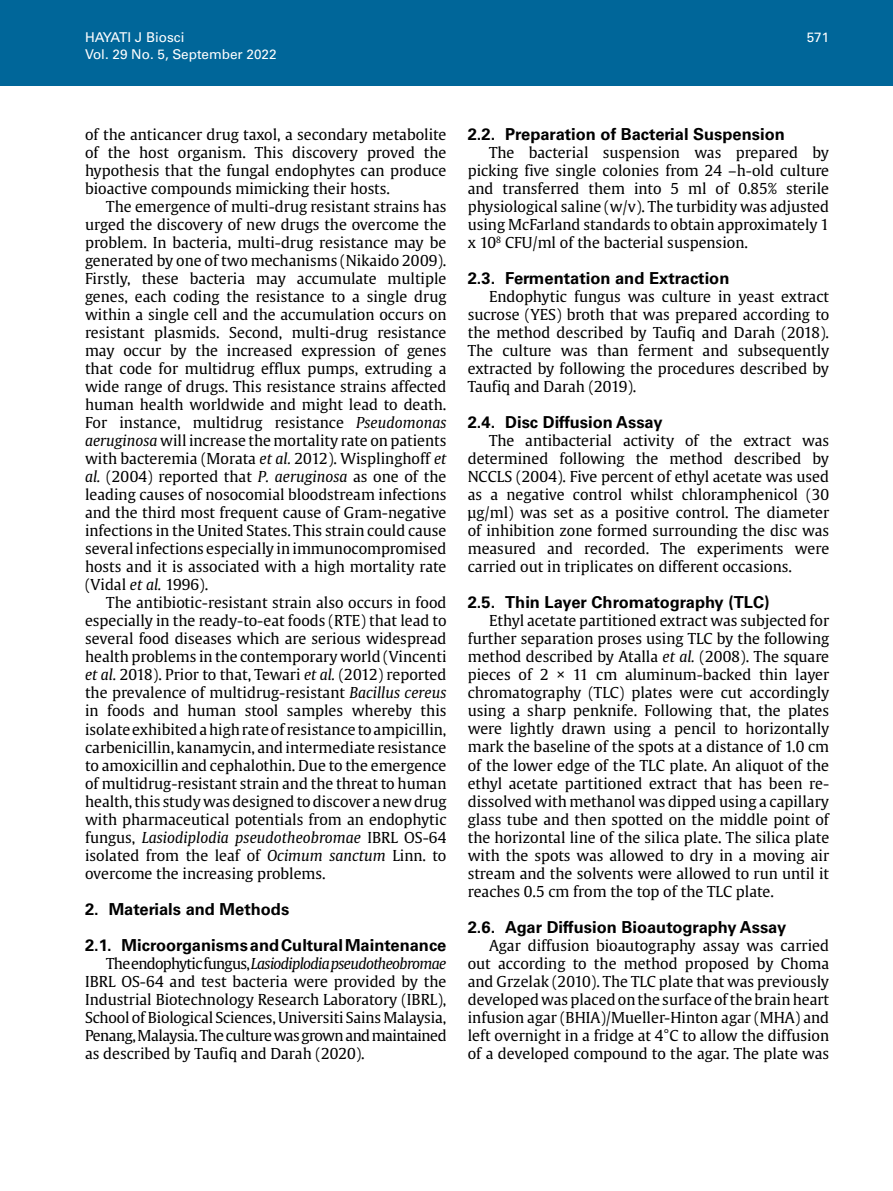
<style>
.page{position:relative;width:893px;height:1191px;background:#fff}
.page>*{position:absolute;margin:0;border:0;box-sizing:border-box;transform-origin:0 0}
.t1{font:700 16.5px/36px "Univers LT Std";color:#000}
.t2{font:15px/18px "Gulliver";color:#000;text-align:justify}
.t3{font:13.5px "Univers LT Std";color:#fff}
.s1{font-style:italic}
</style>
<div class="page">
<div style="left:0;top:0;width:893px;height:85px;background:#069"></div>
<p class="t3" style="left:85px;top:30px;width:101px">HAYATI J Biosci</p>
<p class="t3" style="left:807px;top:30px;width:24px">571</p>
<p class="t3" style="left:85px;top:46px;width:193px">Vol. 29 No. 5, September 2022</p>
<p class="t2" style="left:85px;top:126px;width:363px">of the anticancer drug taxol, a secondary metabolite of the host organism. This discovery proved the hypothesis that the fungal endophytes can produce bioactive compounds mimicking their hosts.</p>
<p class="t2" style="left:85px;top:198px;width:363px;text-indent:21px">The emergence of multi-drug resistant strains has urged the discovery of new drugs the overcome the problem. In bacteria, multi-drug resistance may be generated by one of two mechanisms (Nikaido 2009).<br>Firstly, these bacteria may accumulate multiple genes, each coding the resistance to a single drug within a single cell and the accumulation occurs on resistant plasmids. Second, multi-drug resistance may occur by the increased expression of genes that code for multidrug efflux pumps, extruding a wide range of drugs. This resistance strains affected human health worldwide and might lead to death.<br>For instance, multidrug resistance <span class="s1">Pseudomonas aeruginosa</span> will increase the mortality rate on patients with bacteremia (Morata <span class="s1">et al.</span> 2012). Wisplinghoff <span class="s1">et al.</span> (2004) reported that <span class="s1">P. aeruginosa</span> as one of the leading causes of nosocomial bloodstream infections and the third most frequent cause of Gram-negative infections in the United States. This strain could cause several infections especially in immunocompromised hosts and it is associated with a high mortality rate (Vidal <span class="s1">et al.</span> 1996).</p>
<p class="t2" style="left:85px;top:594px;width:363px;text-indent:21px">The antibiotic-resistant strain also occurs in food especially in the ready-to-eat foods (RTE) that lead to several food diseases which are serious widespread health problems in the contemporary world (Vincenti <span class="s1">et al.</span> 2018). Prior to that, Tewari <span class="s1">et al.</span> (2012) reported the prevalence of multidrug-resistant <span class="s1">Bacillus cereus </span>in foods and human stool samples whereby this isolate exhibited a high rate of resistance to ampicillin, carbenicillin, kanamycin, and intermediate resistance to amoxicillin and cephalothin. Due to the emergence of multidrug-resistant strain and the threat to human health, this study was designed to discover a new drug with pharmaceutical potentials from an endophytic fungus, <span class="s1">Lasiodiplodia pseudotheobromae</span> IBRL OS-64 isolated from the leaf of <span class="s1">Ocimum sanctum</span> Linn. to overcome the increasing problems.</p>
<p class="t1" style="left:85px;top:891px;width:363px">2. Materials and Methods<br>2.1. Microorganisms and Cultural Maintenance</p>
<p class="t2" style="left:85px;top:954px;width:363px;text-indent:21px">The endophytic fungus, <span class="s1">Lasiodiplodia pseudotheobromae </span>IBRL OS-64 and test bacteria were provided by the Industrial Biotechnology Research Laboratory (IBRL), School of Biological Sciences, Universiti Sains Malaysia, Penang, Malaysia. The culture was grown and maintained as described by Taufiq and Darah (2020).</p>
<p class="t1" style="left:468px;top:117px;width:319px">2.2. Preparation of Bacterial Suspension</p>
<p class="t2" style="left:468px;top:144px;width:363px;text-indent:21px">The bacterial suspension was prepared by picking five single colonies from 24 –h-old culture and transferred them into 5 ml of 0.85% sterile physiological saline (w/v). The turbidity was adjusted using McFarland standards to obtain approximately 1 x 10<sup>8</sup> CFU/ml of the bacterial suspension.</p>
<p class="t1" style="left:468px;top:261px;width:263px">2.3. Fermentation and Extraction</p>
<p class="t2" style="left:468px;top:288px;width:363px;text-indent:21px">Endophytic fungus was culture in yeast extract sucrose (YES) broth that was prepared according to the method described by Taufiq and Darah (2018).<br>The culture was than ferment and subsequently extracted by following the procedures described by Taufiq and Darah (2019).</p>
<p class="t1" style="left:468px;top:405px;width:196px">2.4. Disc Diffusion Assay</p>
<p class="t2" style="left:468px;top:432px;width:363px;text-indent:21px">The antibacterial activity of the extract was determined following the method described by NCCLS (2004). Five percent of ethyl acetate was used as a negative control whilst chloramphenicol (30 µg/ml) was set as a positive control. The diameter of inhibition zone formed surrounding the disc was measured and recorded. The experiments were carried out in triplicates on different occasions.</p>
<p class="t1" style="left:468px;top:585px;width:303px">2.5. Thin Layer Chromatography (TLC)</p>
<p class="t2" style="left:468px;top:612px;width:363px;text-indent:21px">Ethyl acetate partitioned extract was subjected for further separation proses using TLC by the following method described by Atalla <span class="s1">et al.</span> (2008). The square pieces of 2 × 11 cm aluminum-backed thin layer chromatography (TLC) plates were cut accordingly using a sharp penknife. Following that, the plates were lightly drawn using a pencil to horizontally mark the baseline of the spots at a distance of 1.0 cm of the lower edge of the TLC plate. An aliquot of the ethyl acetate partitioned extract that has been re&shy;dissolved with methanol was dipped using a capillary glass tube and then spotted on the middle point of the horizontal line of the silica plate. The silica plate with the spots was allowed to dry in a moving air stream and the solvents were allowed to run until it reaches 0.5 cm from the top of the TLC plate.</p>
<p class="t1" style="left:468px;top:909px;width:320px">2.6. Agar Diffusion Bioautography Assay</p>
<p class="t2" style="left:468px;top:936px;width:363px;text-indent:21px">Agar diffusion bioautography assay was carried out according to the method proposed by Choma and Grzelak (2010). The TLC plate that was previously developed was placed on the surface of the brain heart infusion agar (BHIA)/Mueller-Hinton agar (MHA) and left overnight in a fridge at 4°C to allow the diffusion of a developed compound to the agar. The plate was</p>
</div>
